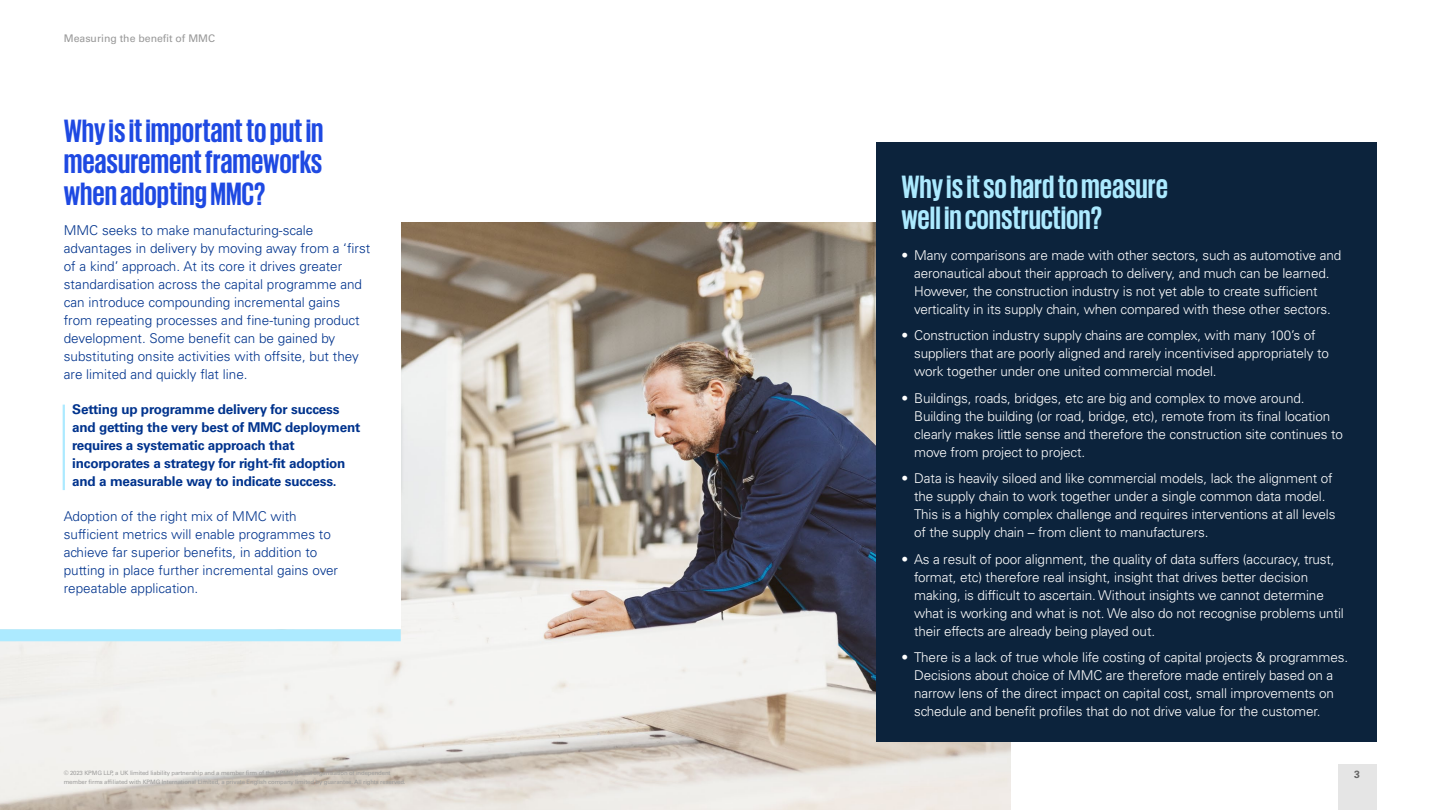
<style>
.page{position:relative;width:1440px;height:810px;background:#fff}
.page>*{position:absolute;margin:0;border:0;box-sizing:border-box;transform-origin:0 0}
.t1{font:700 33px/31.5px "KPMG";color:#1e49e2;text-align:justify}
.t2{font:700 33px/31.5px "KPMG";color:#aceaff}
.t3{font:300 13.5px/18px "Univers LT Std";letter-spacing:-.01em;color:#fff}
.t4{font:300 13.5px/18px "Univers LT Std";color:#00338d}
.t5{font:700 13.5px/18px "Univers LT Std";letter-spacing:-.015em;color:#00338d}
.t6{font:10.5px "Univers LT Std";color:#989898}
.t7{font:700 10.5px "Univers LT Std";color:#666}
.t8{font:6px/9px "Univers LT Std";letter-spacing:-.02em;color:#9d9d9c}
.s1{color:#fff}
</style>
<div class="page">
<img style="left:0;top:222px;width:1010px;height:588px">
<div style="left:0;top:196px;width:401px;height:433px;background:#fff"></div>
<hr style="left:63px;top:405px;width:2px;height:85px;background:#aceaff">
<div style="left:0;top:629px;width:401px;height:12px;background:#aceaff"></div>
<div style="left:876px;top:142px;width:500px;height:600px;background:#0c233c"></div>
<div style="left:1338px;top:765px;width:38px;height:45px;background:#e5e5e5"></div>
<p class="t6" style="left:64px;top:32px;width:153px">Measuring the benefit of MMC</p>
<h1 class="t1" style="left:64px;top:114px;width:261px">Why is it important to put in measurement frameworks when adopting MMC?</h1>
<p class="t4" style="left:64px;top:222px;width:308px">MMC seeks to make manufacturing-scale advantages in delivery by moving away from a ‘first of a kind’ approach. At its core it drives greater standardisation across the capital programme and can introduce compounding incremental gains from repeating processes and fine-tuning product development. Some benefit can be gained by substituting onsite activities with offsite, but they are limited and quickly flat line.</p>
<p class="t5" style="left:72px;top:401px;width:290px">Setting up programme delivery for success and getting the very best of MMC deployment requires a systematic approach that incorporates a strategy for right-fit adoption and a measurable way to indicate success.</p>
<p class="t4" style="left:64px;top:508px;width:276px">Adoption of the right mix of MMC with sufficient metrics will enable programmes to achieve far superior benefits, in addition to putting in place further incremental gains over repeatable application.<span class="s1">Fi</span></p>
<p class="t8" style="left:64px;top:769px;width:343px">© 2023 KPMG LLP, a UK limited liability partnership and a member firm of the KPMG global organisation of independent member firms affiliated with KPMG International Limited, a private English company limited by guarantee. All rights reserved.</p>
<h1 class="t2" style="left:901px;top:170px;width:268px">Why is it so hard to measure well inconstruction?</h1>
<p class="t3" style="left:914px;top:246px;width:429px;text-indent:-13px">• Many comparisons are made with other sectors, such as automotive and aeronautical about their approach to delivery, and much can be learned.<br>However, the construction industry is not yet able to create sufficient verticality in its supply chain, when compared with these other sectors.</p>
<p class="t3" style="left:914px;top:327px;width:416px;text-indent:-13px">• Construction industry supply chains are complex, with many 100’s of suppliers that are poorly aligned and rarely incentivised appropriately to work together under one united commercial model.</p>
<p class="t3" style="left:914px;top:389px;width:430px;text-indent:-13px">• Buildings, roads, bridges, etc are big and complex to move around.<br>Building the building (or road, bridge, etc), remote from its final location clearly makes little sense and therefore the construction site continues to move from project to project.</p>
<p class="t3" style="left:914px;top:470px;width:423px;text-indent:-13px">• Data is heavily siloed and like commercial models, lack the alignment of the supply chain to work together under a single common data model.<br>This is a highly complex challenge and requires interventions at all levels of the supply chain – from client to manufacturers.</p>
<p class="t3" style="left:914px;top:550px;width:431px;text-indent:-13px">• As a result of poor alignment, the quality of data suffers (accuracy, trust, format, etc) therefore real insight, insight that drives better decision making, is difficult to ascertain. Without insights we cannot determine what is working and what is not. We also do not recognise problems until their effects are already being played out.</p>
<p class="t3" style="left:914px;top:649px;width:435px;text-indent:-13px">• There is a lack of true whole life costing of capital projects &amp; programmes.<br>Decisions about choice of MMC are therefore made entirely based on a narrow lens of the direct impact on capital cost, small improvements on schedule and benefit profiles that do not drive value for the customer.</p>
<p class="t7" style="left:1354px;top:769px;width:7px">3</p>
</div>
